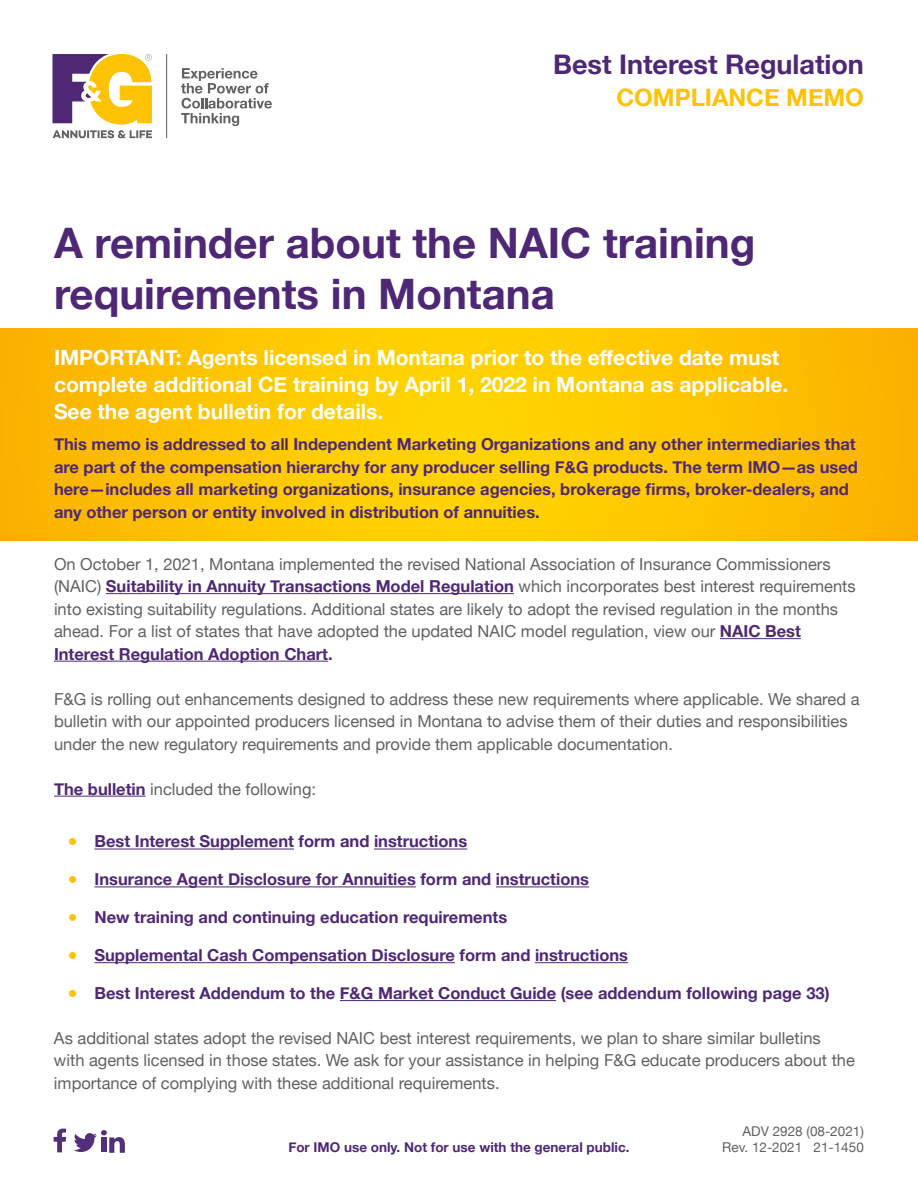
<style>
.page{position:relative;width:918px;height:1188px;background:#fff}
.page>*{position:absolute;margin:0;border:0;box-sizing:border-box;transform-origin:0 0}
.t1{font:700 42px/50.4px "Helvetica Neue";color:#4f2875}
.t2{font:700 27px "Helvetica Neue";color:#4f2875}
.t3{font:700 24px "Helvetica Neue";color:#fec305}
.t4{font:700 21px/27px "Helvetica Neue";color:#fff}
.t5{font:16.5px/22.5px "Helvetica Neue";color:#606161}
.t6{font:700 16.5px/22.5px "Helvetica Neue";color:#4f2875}
.t7{font:700 13.5px "Helvetica Neue";color:#4f2875}
.t8{font:13.5px "Helvetica Neue";color:#606161}
.s1{font-weight:700;color:#4f2875}
.s2{font-weight:400;color:#fec305}
</style>
<div class="page">
<svg style="left:54px;top:1129px;width:12px;height:23px"></svg>
<svg style="left:74px;top:1130px;width:51px;height:22px"></svg>
<svg style="left:0;top:329px;width:918px;height:211px;background:#fdc400"></svg>
<hr style="left:106px;top:593px;width:408px;height:1px;background:#4f2875">
<hr style="left:720px;top:638px;width:81px;height:1px;background:#4f2875">
<hr style="left:54px;top:661px;width:274px;height:1px;background:#4f2875">
<hr style="left:54px;top:796px;width:92px;height:1px;background:#4f2875">
<hr style="left:94px;top:849px;width:200px;height:1px;background:#4f2875">
<hr style="left:374px;top:849px;width:93px;height:1px;background:#4f2875">
<hr style="left:94px;top:887px;width:322px;height:1px;background:#4f2875">
<hr style="left:496px;top:887px;width:93px;height:1px;background:#4f2875">
<hr style="left:94px;top:962px;width:361px;height:1px;background:#4f2875">
<hr style="left:535px;top:962px;width:93px;height:1px;background:#4f2875">
<hr style="left:340px;top:1000px;width:216px;height:1px;background:#4f2875">
<hr style="left:166px;top:54px;width:1px;height:84px;background:#606161">
<svg style="left:181px;top:68px;width:91px;height:58px"></svg>
<svg style="left:53px;top:54px;width:99px;height:84px"></svg>
<h2 class="t2" style="left:553px;top:44px;width:312px">Best Interest Regulation</h2>
<h3 class="t3" style="left:616px;top:78px;width:249px">COMPLIANCE MEMO</h3>
<h1 class="t1" style="left:54px;top:219px;width:703px">A reminder about the NAIC training requirements in Montana</h1>
<p class="t4" style="left:54px;top:345px;width:736px">IMPORTANT: Agents licensed in Montana prior to the effective date must complete additional CE training by April 1, 2022 in Montana as applicable.<br>See the agent bulletin for details.</p>
<p class="t6" style="left:54px;top:434px;width:805px">This memo is addressed to all Independent Marketing Organizations and any other intermediaries that are part of the compensation hierarchy for any producer selling F&amp;G products. The term IMO—as used here—includes all marketing organizations, insurance agencies, brokerage firms, broker-dealers, and any other person or entity involved in distribution of annuities.</p>
<p class="t5" style="left:54px;top:553px;width:803px">On October 1, 2021, Montana implemented the revised National Association of Insurance Commissioners (NAIC) <span class="s1">Suitability in Annuity Transactions Model Regulation</span> which incorporates best interest requirements into existing suitability regulations. Additional states are likely to adopt the revised regulation in the months ahead. For a list of states that have adopted the updated NAIC model regulation, view our <span class="s1">NAIC Best Interest Regulation Adoption Chart.</span></p>
<p class="t5" style="left:54px;top:688px;width:807px">F&amp;G is rolling out enhancements designed to address these new requirements where applicable. We shared a bulletin with our appointed producers licensed in Montana to advise them of their duties and responsibilities under the new regulatory requirements and provide them applicable documentation.</p>
<p class="t5" style="left:54px;top:778px;width:264px"><span class="s1">The bulletin</span> included the following:</p>
<p class="t6" style="left:67px;top:831px;width:401px"><span class="s2">●</span> Best Interest Supplement form and instructions</p>
<p class="t6" style="left:67px;top:869px;width:523px"><span class="s2">●</span> Insurance Agent Disclosure for Annuities form and instructions</p>
<p class="t6" style="left:67px;top:907px;width:441px"><span class="s2">●</span> New training and continuing education requirements</p>
<p class="t6" style="left:67px;top:944px;width:562px"><span class="s2">●</span> Supplemental Cash Compensation Disclosure form and instructions</p>
<p class="t6" style="left:67px;top:982px;width:764px"><span class="s2">●</span> Best Interest Addendum to the F&amp;G Market Conduct Guide (see addendum following page 33)</p>
<p class="t5" style="left:54px;top:1028px;width:802px">As additional states adopt the revised NAIC best interest requirements, we plan to share similar bulletins with agents licensed in those states. We ask for your assistance in helping F&amp;G educate producers about the importance of complying with these additional requirements.</p>
<p class="t8" style="left:743px;top:1122px;width:123px">ADV 2928 (08-2021)</p>
<p class="t7" style="left:288px;top:1137px;width:343px">For IMO use only. Not for use with the general public.</p>
<p class="t8" style="left:722px;top:1138px;width:143px">Rev. 12-2021 21-1450</p>
</div>
